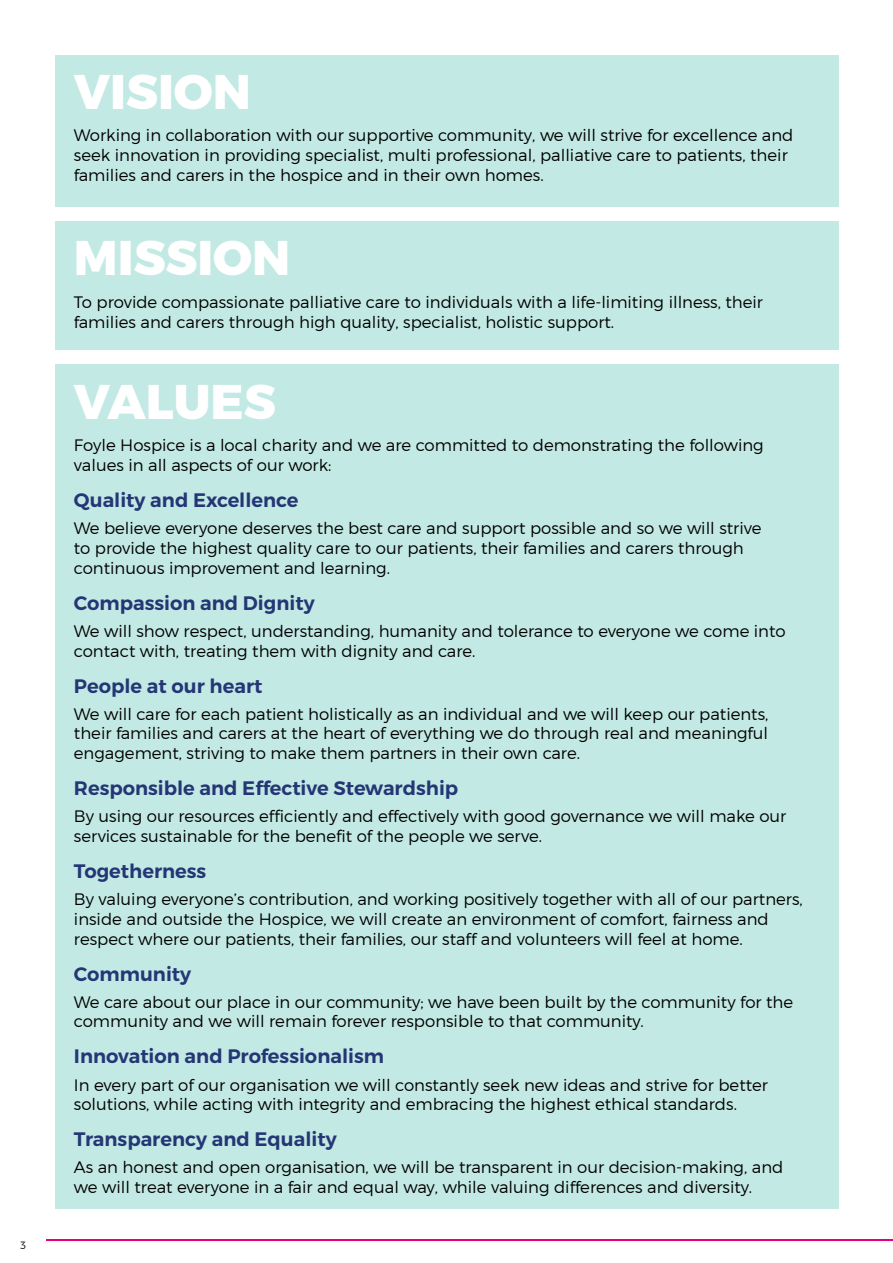
<style>
.page{position:relative;width:893px;height:1263px;background:#fff}
.page>*{position:absolute;margin:0;border:0;box-sizing:border-box;transform-origin:0 0}
.t1{font:800 48.6px "Montserrat";color:#fff}
.t2{font:600 19.5px "Montserrat";color:#243675}
.t3{font:300 16.5px/19.8px "Montserrat";color:#000}
.t4{font:300 10.5px "Montserrat";color:#000}
</style>
<div class="page">
<div style="left:55px;top:55px;width:783px;height:151px;background:#c2e9e3"></div>
<div style="left:55px;top:221px;width:783px;height:129px;background:#c2e9e3"></div>
<div style="left:55px;top:365px;width:783px;height:844px;background:#c2e9e3"></div>
<hr style="left:47px;top:1239px;width:846px;height:1px;background:#e6007d">
<p class="t4" style="left:21px;top:1239px;width:7px">3</p>
<h1 class="t1" style="left:74px;top:61px;width:179px">VISION</h1>
<p class="t3" style="left:74px;top:125px;width:721px">Working in collaboration with our supportive community, we will strive for excellence and seek innovation in providing specialist, multi professional, palliative care to patients, their families and carers in the hospice and in their own homes.</p>
<h1 class="t1" style="left:74px;top:228px;width:218px">MISSION</h1>
<p class="t3" style="left:74px;top:292px;width:691px">To provide compassionate palliative care to individuals with a life-limiting illness, their families and carers through high quality, specialist, holistic support.</p>
<h1 class="t1" style="left:74px;top:371px;width:203px">VALUES</h1>
<p class="t3" style="left:74px;top:435px;width:691px">Foyle Hospice is a local charity and we are committed to demonstrating the following values in all aspects of our work:</p>
<p class="t2" style="left:74px;top:488px;width:226px">Quality and Excellence</p>
<p class="t3" style="left:74px;top:518px;width:689px">We believe everyone deserves the best care and support possible and so we will strive to provide the highest quality care to our patients, their families and carers through continuous improvement and learning.</p>
<p class="t2" style="left:74px;top:591px;width:242px">Compassion and Dignity</p>
<p class="t3" style="left:74px;top:621px;width:713px">We will show respect, understanding, humanity and tolerance to everyone we come into contact with, treating them with dignity and care.</p>
<p class="t2" style="left:74px;top:674px;width:190px">People at our heart</p>
<p class="t3" style="left:74px;top:704px;width:696px;text-align:justify">We will care for each patient holistically as an individual and we will keep our patients, their families and carers at the heart of everything we do through real and meaningful engagement, striving to make them partners in their own care.</p>
<p class="t2" style="left:74px;top:776px;width:386px">Responsible and Effective Stewardship</p>
<p class="t3" style="left:74px;top:806px;width:714px">By using our resources efficiently and effectively with good governance we will make our services sustainable for the benefit of the people we serve.</p>
<p class="t2" style="left:74px;top:859px;width:134px">Togetherness</p>
<p class="t3" style="left:74px;top:889px;width:730px">By valuing everyone’s contribution, and working positively together with all of our partners, inside and outside the Hospice, we will create an environment of comfort, fairness and respect where our patients, their families, our staff and volunteers will feel at home.</p>
<p class="t2" style="left:74px;top:962px;width:119px">Community</p>
<p class="t3" style="left:74px;top:992px;width:721px">We care about our place in our community; we have been built by the community for the community and we will remain forever responsible to that community.</p>
<p class="t2" style="left:74px;top:1044px;width:312px">Innovation and Professionalism</p>
<p class="t3" style="left:74px;top:1074px;width:695px">In every part of our organisation we will constantly seek new ideas and strive for better solutions, while acting with integrity and embracing the highest ethical standards.</p>
<p class="t2" style="left:74px;top:1127px;width:264px">Transparency and Equality</p>
<p class="t3" style="left:74px;top:1157px;width:711px">As an honest and open organisation, we will be transparent in our decision-making, and we will treat everyone in a fair and equal way, while valuing differences and diversity.</p>
</div>
